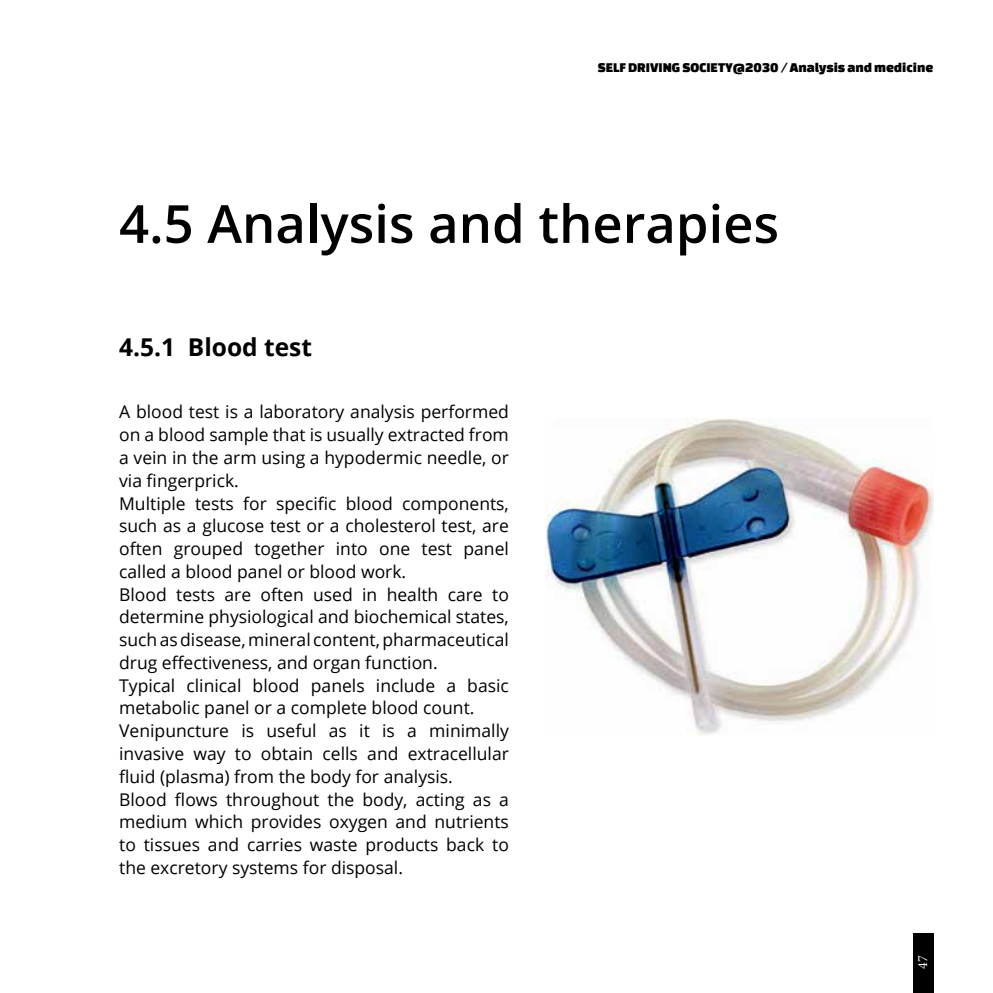
<style>
.page{position:relative;width:993px;height:993px;background:#fff}
.page>*{position:absolute;margin:0;border:0;box-sizing:border-box;transform-origin:0 0}
.t1{font:600 52.5px "Open Sans";color:#000}
.t2{font:700 24.5px "Open Sans";color:#000}
.t3{font:17.5px/22.8px "Open Sans";color:#000}
.t4{font:14px "Changa One";color:#000}
.t5{font:14px "Minion Pro";color:#fff}
</style>
<div class="page">
<div style="left:912px;top:933px;width:21px;height:59px;background:#000"></div>
<img style="left:545px;top:418px;width:388px;height:317px">
<p class="t4" style="left:597px;top:60px;width:337px">SELF DRIVING SOCIETY@2030 / Analysis and medicine</p>
<h1 class="t1" style="left:119px;top:188px;width:661px">4.5 Analysis and therapies</h1>
<h2 class="t2" style="left:119px;top:330px;width:194px">4.5.1 Blood test</h2>
<p class="t3" style="left:119px;top:400px;width:391px">A blood test is a laboratory analysis performed on a blood sample that is usually extracted from a vein in the arm using a hypodermic needle, or via fingerprick.<br>Multiple tests for specific blood components, such as a glucose test or a cholesterol test, are often grouped together into one test panel called a blood panel or blood work.<br>Blood tests are often used in health care to determine physiological and biochemical states, such as disease, mineral content, pharmaceutical drug effectiveness, and organ function.<br>Typical clinical blood panels include a basic metabolic panel or a complete blood count.<br>Venipuncture is useful as it is a minimally invasive way to obtain cells and extracellular fluid (plasma) from the body for analysis.<br>Blood flows throughout the body, acting as a medium which provides oxygen and nutrients to tissues and carries waste products back to the excretory systems for disposal.</p>
<p class="t5" style="left:913px;top:968px;width:15px;rotate:-90deg">47</p>
</div>
